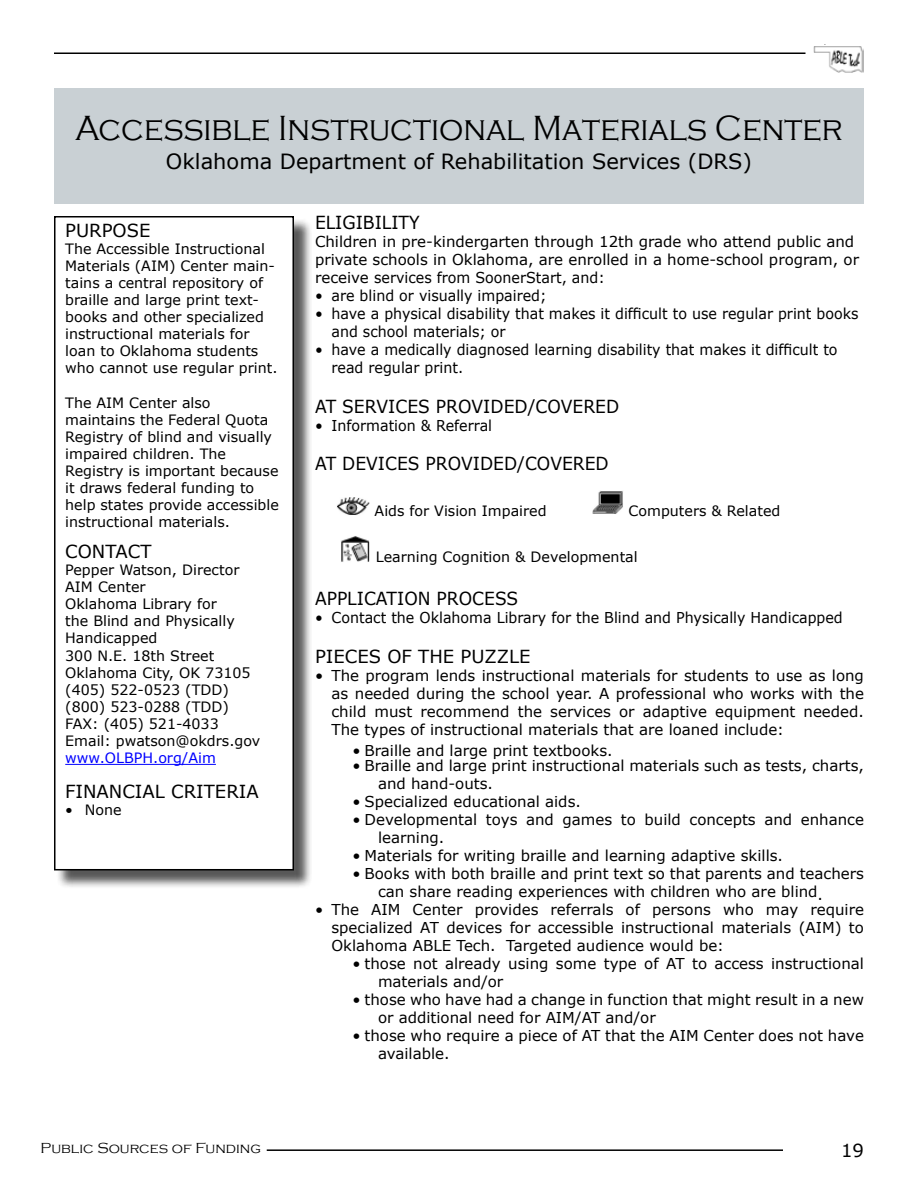
<style>
.page{position:relative;width:918px;height:1188px;background:#fff}
.page>*{position:absolute;margin:0;border:0;box-sizing:border-box;transform-origin:0 0}
.t1{font:300 36px "Copperplate Gothic";color:#000;scale:.9 1}
.t2{font:21px "Verdana";color:#000}
.t3{font:18px "Verdana";color:#000;scale:.95 1}
.t4{font:18px "Verdana";color:#000}
.t5{font:15px/18px "Verdana";color:#000}
.t6{font:15px/18px "Verdana";color:#000;scale:.95 1}
.t7{font:300 15px "Copperplate Gothic";color:#000}
.t8{font:14.25px/17.1px "Verdana";color:#000}
.t9{font:14.25px "Verdana";color:#00f}
</style>
<div class="page">
<hr style="left:54px;top:52px;width:752px;height:2px;background:#000">
<hr style="left:267px;top:1149px;width:516px;height:2px;background:#000">
<img style="left:814px;top:46px;width:50px;height:27px">
<div style="left:54px;top:88px;width:810px;height:116px;background:#c9d0d4"></div>
<img style="left:337px;top:497px;width:33px;height:18px">
<img style="left:592px;top:491px;width:31px;height:23px">
<img style="left:341px;top:536px;width:29px;height:26px">
<div style="left:56px;top:219px;width:256px;height:670px;background:#000;opacity:.66"></div>
<div style="left:55px;top:217px;width:238px;height:653px;background:#fff"></div>
<div style="left:54px;top:216px;width:240px;height:654px;border:2px solid #000"></div>
<hr style="left:65px;top:764px;width:151px;height:1px;background:#00f">
<h1 class="t1" style="left:75px;top:109px;width:854px">Accessible Instructional Materials Center</h1>
<h2 class="t2" style="left:166px;top:147px;width:588px">Oklahoma Department of Rehabilitation Services (DRS)</h2>
<p class="t4" style="left:65px;top:218px;width:87px">PURPOSE</p>
<p class="t8" style="left:65px;top:240px;width:214px">The Accessible Instructional<br>Materials (AIM) Center main&shy;tains a central repository of braille and large print text&shy;books and other specialized instructional materials for loan to Oklahoma students who cannot use regular print.</p>
<p class="t8" style="left:65px;top:394px;width:215px">The AIM Center also maintains the Federal Quota<br>Registry of blind and visually impaired children. The<br>Registry is important because it draws federal funding to help states provide accessible instructional materials.</p>
<p class="t4" style="left:65px;top:539px;width:88px">CONTACT</p>
<p class="t8" style="left:65px;top:561px;width:197px">Pepper Watson, Director<br>AIM Center<br>Oklahoma Library for<br>the Blind and Physically<br>Handicapped<br>300 N.E. 18th Street<br>Oklahoma City, OK 73105 (405) 522-0523 (TDD) (800) 523-0288 (TDD)<br>FAX: (405) 521-4033<br>Email: pwatson@okdrs.gov</p>
<p class="t9" style="left:65px;top:748px;width:152px">www.OLBPH.org/Aim</p>
<p class="t4" style="left:65px;top:779px;width:195px">FINANCIAL CRITERIA</p>
<p class="t8" style="left:65px;top:801px;width:58px">• None</p>
<p class="t3" style="left:315px;top:210px;width:112px">ELIGIBILITY</p>
<p class="t5" style="left:315px;top:232px;width:546px">Children in pre-kindergarten through 12th grade who attend public and private schools in Oklahoma, are enrolled in a home-school program, or receive services from SoonerStart, and:</p>
<p class="t6" style="left:315px;top:286px;width:245px">• are blind or visually impaired;</p>
<p class="t6" style="left:332px;top:304px;width:556px;text-indent:-17px">• have a physical disability that makes it difficult to use regular print books and school materials; or</p>
<p class="t6" style="left:332px;top:340px;width:534px;text-indent:-17px">• have a medically diagnosed learning disability that makes it difficult to read regular print.</p>
<p class="t3" style="left:315px;top:394px;width:322px">AT SERVICES PROVIDED/COVERED</p>
<p class="t6" style="left:315px;top:416px;width:188px">• Information &amp; Referral</p>
<p class="t3" style="left:315px;top:451px;width:311px">AT DEVICES PROVIDED/COVERED</p>
<p class="t8" style="left:375px;top:502px;width:174px">Aids for Vision Impaired</p>
<p class="t8" style="left:629px;top:502px;width:153px">Computers &amp; Related</p>
<p class="t8" style="left:376px;top:548px;width:264px">Learning Cognition &amp; Developmental</p>
<p class="t3" style="left:315px;top:586px;width:215px">APPLICATION PROCESS</p>
<p class="t6" style="left:315px;top:609px;width:557px">• Contact the Oklahoma Library for the Blind and Physically Handicapped</p>
<p class="t4" style="left:315px;top:644px;width:217px">PIECES OF THE PUZZLE</p>
<p class="t5" style="left:332px;top:666px;width:534px;text-align:justify;text-indent:-16px">• The program lends instructional materials for students to use as long as needed during the school year. A professional who works with the child must recommend the services or adaptive equipment needed.<br>The types of instructional materials that are loaned include:</p>
<p class="t5" style="left:352px;top:741px;width:262px">• Braille and large print textbooks.</p>
<p class="t5" style="left:378px;top:756px;width:488px;text-indent:-26px">• Braille and large print instructional materials such as tests, charts, and hand-outs.</p>
<p class="t5" style="left:352px;top:792px;width:230px">• Specialized educational aids.</p>
<p class="t5" style="left:378px;top:810px;width:488px;text-indent:-26px">• Developmental toys and games to build concepts and enhance learning.</p>
<p class="t5" style="left:352px;top:846px;width:432px">• Materials for writing braille and learning adaptive skills.</p>
<p class="t5" style="left:378px;top:864px;width:488px;text-indent:-26px">• Books with both braille and print text so that parents and teachers can share reading experiences with children who are blind.</p>
<p class="t5" style="left:332px;top:900px;width:534px;text-align:justify;text-indent:-16px">• The AIM Center provides referrals of persons who may require specialized AT devices for accessible instructional materials (AIM) to Oklahoma ABLE Tech. Targeted audience would be:</p>
<p class="t5" style="left:378px;top:954px;width:488px;text-indent:-26px">• those not already using some type of AT to access instructional materials and/or</p>
<p class="t5" style="left:378px;top:990px;width:488px;text-indent:-26px">• those who have had a change in function that might result in a new or additional need for AIM/AT and/or</p>
<p class="t5" style="left:378px;top:1026px;width:488px;text-indent:-26px">• those who require a piece of AT that the AIM Center does not have available.</p>
<p class="t7" style="left:41px;top:1140px;width:222px">Public Sources of Funding</p>
<p class="t4" style="left:841px;top:1138px;width:24px">19</p>
</div>
